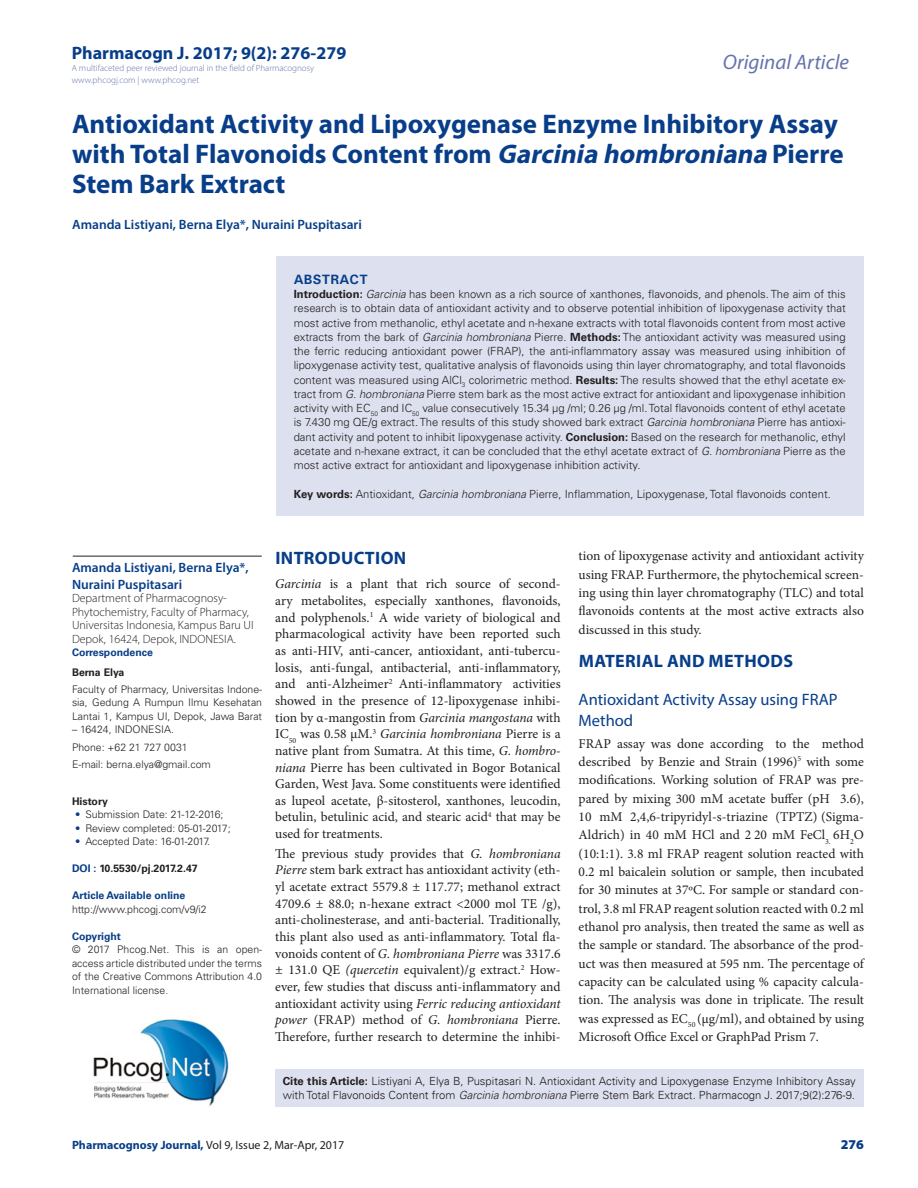
<style>
.page{position:relative;width:918px;height:1188px;background:#fff}
.page>*{position:absolute;margin:0;border:0;box-sizing:border-box;transform-origin:0 0}
.CT{font:700 27px/30px "Myriad Pro";color:#083e89}
.t1{font:italic 21px "Myriad Pro";color:#6473ac}
._1_HD{font:700 18px "Myriad Pro";letter-spacing:.02em;color:#083e89}
._1_HD-2{font:700 18px "Myriad Pro";color:#083e89}
._2_HD{font:16.5px/21.3px "Myriad Pro";color:#083e89}
.TXT{font:13.5px/16.6px "Minion Pro";color:#231f20;text-align:justify}
.CA{font:600 13.5px/16.5px "Myriad Pro";color:#083e89}
.ABS_HD{font:700 13.5px "Univers";letter-spacing:.02em;color:#083e89}
.RRH{font:900 13.5px "Myriad Pro";color:#083e89}
.CA_Aff{font:300 12px/13.5px "Myriad Pro";color:#231f20}
.RRH-2{font:12px "Myriad Pro";color:#231f20}
.ABS_TXT{font:300 11.25px/14.2px "Univers LT Std";color:#231f20;text-align:justify}
.ABS_TXT-2{font:300 11.25px/14.2px "Univers LT";color:#231f20}
.ABS_AU_ADD{font:300 10.5px/13.5px "Univers LT Std";color:#231f20;text-align:justify}
.ABS_ADD{font:300 10.5px/13.5px "Univers LT Std";color:#231f20;text-align:justify}
.ABS_AU_ADD-2{font:700 10.5px "Univers LT Std";color:#083e89}
.ABS_AU_ADD-3{font:700 10.5px "Univers LT Std";color:#231f20}
.ABS_ADD-2{font:700 10.5px "Univers LT Std";color:#231f20}
.CA_Aff-2{font:700 10.5px "Univers LT Std";color:#083e89}
.t2{font:300 9px/12px "Myriad Pro";color:#6473ac}
.s1{font-style:italic}
.s2{font-weight:700}
.s3{color:#083e89}
.s4{font-family:"Univers LT Std";font-weight:700}
.s5{font-family:"Univers LT Std";font-style:italic}
.s6{font-weight:700;color:#083e89}
</style>
<div class="page">
<div style="left:276px;top:256px;width:588px;height:260px;background:#dde0ee"></div>
<div style="left:275px;top:1070px;width:588px;height:37px;background:#dde0ee"></div>
<hr style="left:73px;top:556px;width:189px;height:1px;background:#231f20">
<img style="left:93px;top:1019px;width:136px;height:88px">
<h3 class="_1_HD-2" style="left:72px;top:41px;width:276px">Pharmacogn J. 2017; 9(2): 276-279</h3>
<p class="t2" style="left:72px;top:62px;width:244px">A multifaceted peer reviewed journal in the field of Pharmacognosy www.phcogj.com | www.phcog.net</p>
<h2 class="t1" style="left:723px;top:49px;width:128px">Original Article</h2>
<p class="CT" style="left:72px;top:108px;width:773px">Antioxidant Activity and Lipoxygenase Enzyme Inhibitory Assay with Total Flavonoids Content from <span class="s1">Garcinia hombroniana</span> Pierre<br>Stem Bark Extract</p>
<p class="CA" style="left:72px;top:216px;width:291px">Amanda Listiyani, Berna Elya*, Nuraini Puspitasari</p>
<p class="ABS_HD" style="left:294px;top:271px;width:76px">ABSTRACT</p>
<p class="ABS_TXT" style="left:294px;top:287px;width:554px"><span class="s2">Introduction:</span> <span class="s1">Garcinia</span> has been known as a rich source of xanthones, flavonoids, and phenols. The aim of this research is to obtain data of antioxidant activity and to observe potential inhibition of lipoxygenase activity that most active from methanolic, ethyl acetate and n-hexane extracts with total flavonoids content from most active extracts from the bark of <span class="s1">Garcinia hombroniana</span> Pierre. <span class="s2">Methods:</span> The antioxidant activity was measured using the ferric reducing antioxidant power (FRAP), the anti-inflammatory assay was measured using inhibition of lipoxygenase activity test, qualitative analysis of flavonoids using thin layer chromatography, and total flavonoids content was measured using AlCl<sub>3</sub> colorimetric method. <span class="s2">Results:</span> The results showed that the ethyl acetate ex&shy;tract from <span class="s1">G. hombroniana</span> Pierre stem bark as the most active extract for antioxidant and lipoxygenase inhibition activity with EC<sub>50</sub> and IC<sub>50</sub> value consecutively 15.34 µg /ml; 0.26 µg /ml. Total flavonoids content of ethyl acetate is 7.430 mg QE/g extract. The results of this study showed bark extract <span class="s1">Garcinia hombroniana</span> Pierre has antioxi&shy;dant activity and potent to inhibit lipoxygenase activity. <span class="s2">Conclusion:</span> Based on the research for methanolic, ethyl acetate and n-hexane extract, it can be concluded that the ethyl acetate extract of <span class="s1">G. hombroniana</span> Pierre as the most active extract for antioxidant and lipoxygenase inhibition activity.</p>
<p class="ABS_TXT" style="left:294px;top:486px;width:539px"><span class="s2">Key words:</span> Antioxidant, <span class="s1">Garcinia hombroniana</span> Pierre, Inflammation, Lipoxygenase, Total flavonoids content.</p>
<p class="CA" style="left:72px;top:559px;width:178px">Amanda Listiyani, Berna Elya*,<br>Nuraini Puspitasari</p>
<p class="CA_Aff" style="left:72px;top:591px;width:183px">Department of Pharmacognosy-Phytochemistry, Faculty of Pharmacy, Universitas Indonesia, Kampus Baru UI Depok, 16424, Depok, INDONESIA.</p>
<p class="CA_Aff-2" style="left:72px;top:646px;width:82px">Correspondence</p>
<p class="ABS_ADD-2" style="left:72px;top:666px;width:54px">Berna Elya</p>
<p class="ABS_ADD" style="left:72px;top:682px;width:192px">Faculty of Pharmacy, Universitas Indone&shy;sia, Gedung A Rumpun Ilmu Kesehatan Lantai 1, Kampus UI, Depok, Jawa Barat</p>
<p class="ABS_ADD" style="left:72px;top:723px;width:103px">– 16424, INDONESIA.</p>
<p class="ABS_ADD" style="left:72px;top:740px;width:117px">Phone: +62 21 727 0031</p>
<p class="ABS_ADD" style="left:72px;top:757px;width:140px">E-mail: berna.elya@gmail.com</p>
<p class="ABS_ADD-2" style="left:72px;top:795px;width:37px">History</p>
<p class="ABS_AU_ADD" style="left:75px;top:808px;width:150px"><span class="s3">•</span> Submission Date: 21-12-2016;</p>
<p class="ABS_AU_ADD" style="left:75px;top:821px;width:157px"><span class="s3">•</span> Review completed: 05-01-2017;</p>
<p class="ABS_AU_ADD" style="left:75px;top:835px;width:137px"><span class="s3">•</span> Accepted Date: 16-01-2017.</p>
<p class="ABS_AU_ADD-3" style="left:72px;top:862px;width:127px"><span class="s3">DOI :</span> 10.5530/pj.2017.2.47</p>
<p class="ABS_AU_ADD-2" style="left:72px;top:889px;width:115px">Article Available online</p>
<p class="ABS_AU_ADD" style="left:72px;top:902px;width:136px">http://www.phcogj.com/v9/i2</p>
<p class="ABS_AU_ADD-2" style="left:72px;top:930px;width:50px">Copyright</p>
<p class="ABS_AU_ADD" style="left:72px;top:943px;width:192px">© 2017 Phcog.Net. This is an open&shy;access article distributed under the terms of the Creative Commons Attribution 4.0<br>International license<span class="s3">.</span></p>
<p class="_1_HD" style="left:275px;top:546px;width:132px">INTRODUCTION</p>
<p class="TXT" style="left:275px;top:576px;width:287px"><span class="s1">Garcinia</span> is a plant that rich source of second&shy;ary metabolites, especially xanthones, flavonoids, and polyphenols.<sup>1</sup> A wide variety of biological and pharmacological activity have been reported such as anti-HIV, anti-cancer, antioxidant, anti-tubercu&shy;losis, anti-fungal, antibacterial, anti-inflammatory, and anti-Alzheimer<sup>2</sup> Anti-inflammatory activities showed in the presence of 12-lipoxygenase inhibi&shy;tion by α-mangostin from <span class="s1">Garcinia mangostana</span> with IC<sub>50</sub> was 0.58 µM.<sup>3</sup> <span class="s1">Garcinia hombroniana</span> Pierre is a native plant from Sumatra. At this time, <span class="s1">G. hombro&shy;niana</span> Pierre has been cultivated in Bogor Botanical Garden, West Java. Some constituents were identified as lupeol acetate, β-sitosterol, xanthones, leucodin, betulin, betulinic acid, and stearic acid<sup>4</sup> that may be used for treatments.</p>
<p class="TXT" style="left:275px;top:845px;width:287px">The previous study provides that <span class="s1">G. hombroniana Pierre</span> stem bark extract has antioxidant activity (eth&shy;yl acetate extract 5579.8 ± 117.77; methanol extract 4709.6 ± 88.0; n-hexane extract &lt;2000 mol TE /g), anti-cholinesterase, and anti-bacterial. Traditionally, this plant also used as anti-inflammatory. Total fla&shy;vonoids content of <span class="s1">G. hombroniana Pierre</span> was 3317.6 ± 131.0 QE <span class="s1">(quercetin</span> equivalent)/g extract.<sup>2</sup> How&shy;ever, few studies that discuss anti-inflammatory and antioxidant activity using <span class="s1">Ferric reducing antioxidant power</span> (FRAP) method of <span class="s1">G. hombroniana</span> Pierre.<br>Therefore, further research to determine the inhibi-</p>
<p class="TXT" style="left:579px;top:547px;width:287px;line-height:18.3px">tion of lipoxygenase activity and antioxidant activity using FRAP. Furthermore, the phytochemical screen&shy;ing using thin layer chromatography (TLC) and total flavonoids contents at the most active extracts also discussed in this study.</p>
<p class="_1_HD" style="left:579px;top:649px;width:216px">MATERIAL AND METHODS</p>
<p class="_2_HD" style="left:579px;top:689px;width:260px">Antioxidant Activity Assay using FRAP<br>Method</p>
<p class="TXT" style="left:579px;top:734px;width:287px;line-height:18.3px">FRAP assay was done according to the method described by Benzie and Strain (1996)<sup>5</sup> with some modifications. Working solution of FRAP was pre&shy;pared by mixing 300 mM acetate buffer (pH 3.6), 10 mM 2,4,6-tripyridyl-s-triazine (TPTZ) (Sigma-Aldrich) in 40 mM HCl and 2 20 mM FeCl<sub>3.</sub> 6H<sub>2</sub>O (10:1:1). 3.8 ml FRAP reagent solution reacted with 0.2 ml baicalein solution or sample, then incubated for 30 minutes at 37ºC. For sample or standard con&shy;trol, 3.8 ml FRAP reagent solution reacted with 0.2 ml ethanol pro analysis, then treated the same as well as the sample or standard. The absorbance of the prod&shy;uct was then measured at 595 nm. The percentage of capacity can be calculated using % capacity calcula&shy;tion. The analysis was done in triplicate. The result was expressed as EC<sub>50</sub> (µg/ml), and obtained by using Microsoft Office Excel or GraphPad Prism 7.</p>
<p class="ABS_TXT-2" style="left:283px;top:1074px;width:575px"><span class="s4">Cite this Article:</span> Listiyani A, Elya B, Puspitasari N. Antioxidant Activity and Lipoxygenase Enzyme Inhibitory Assay with Total Flavonoids Content from <span class="s5">Garcinia hombroniana</span> Pierre Stem Bark Extract. Pharmacogn J. 2017;9(2):276-9.</p>
<p class="RRH-2" style="left:72px;top:1138px;width:274px"><span class="s6">Pharmacognosy Journal,</span> Vol 9, Issue 2, Mar-Apr, 2017</p>
<p class="RRH" style="left:841px;top:1136px;width:25px">276</p>
</div>
